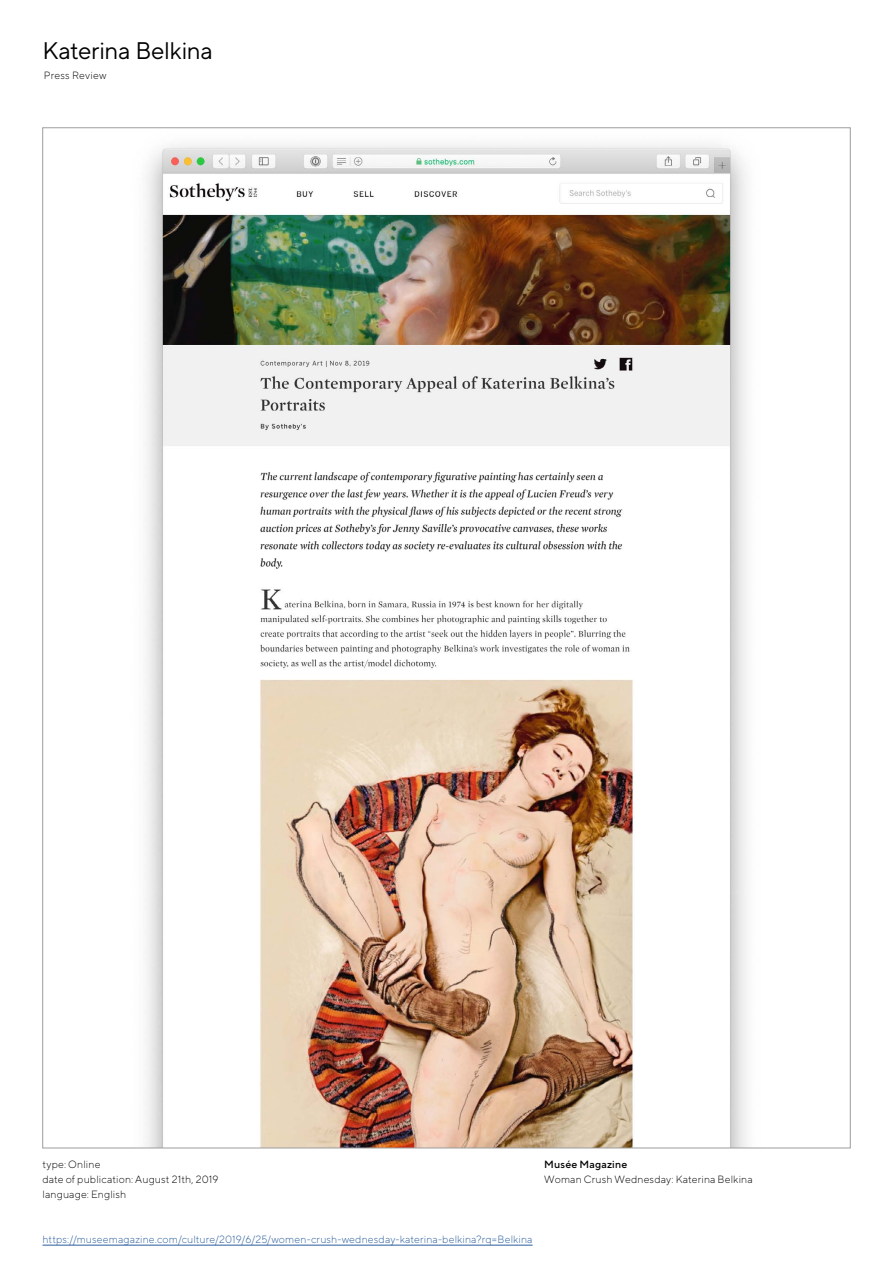
<style>
.page{position:relative;width:893px;height:1263px;background:#fff}
.page>*{position:absolute;margin:0;border:0;box-sizing:border-box;transform-origin:0 0}
.t1{font:24px "TT Norms Pro";letter-spacing:-.015em;color:#000}
.t2{font:300 10.5px/15px "TT Norms Pro";letter-spacing:.02em;color:#000}
.t3{font:300 10.5px "TT Norms Pro";letter-spacing:.015em;color:#275b9b}
.t4{font:500 10.5px "TT Norms Pro";letter-spacing:.02em;color:#000}
</style>
<div class="page">
<img style="left:146px;top:145px;width:601px;height:1001px">
<hr style="left:43px;top:1245px;width:490px;height:1px;background:#275b9b">
<h1 class="t1" style="left:43px;top:36px;width:172px">Katerina Belkina</h1>
<p class="t2" style="left:44px;top:67px;width:64px">Press Review</p>
<p class="t2" style="left:43px;top:1157px;width:178px">type: Online<br>date of publication: August 21th, 2019 language: English</p>
<p class="t3" style="left:43px;top:1233px;width:492px">https://museemagazine.com/culture/2019/6/25/women-crush-wednesday-katerina-belkina?rq=Belkina</p>
<p class="t4" style="left:544px;top:1158px;width:84px">Musée Magazine</p>
<p class="t2" style="left:544px;top:1172px;width:210px">Woman Crush Wednesday: Katerina Belkina</p>
</div>
